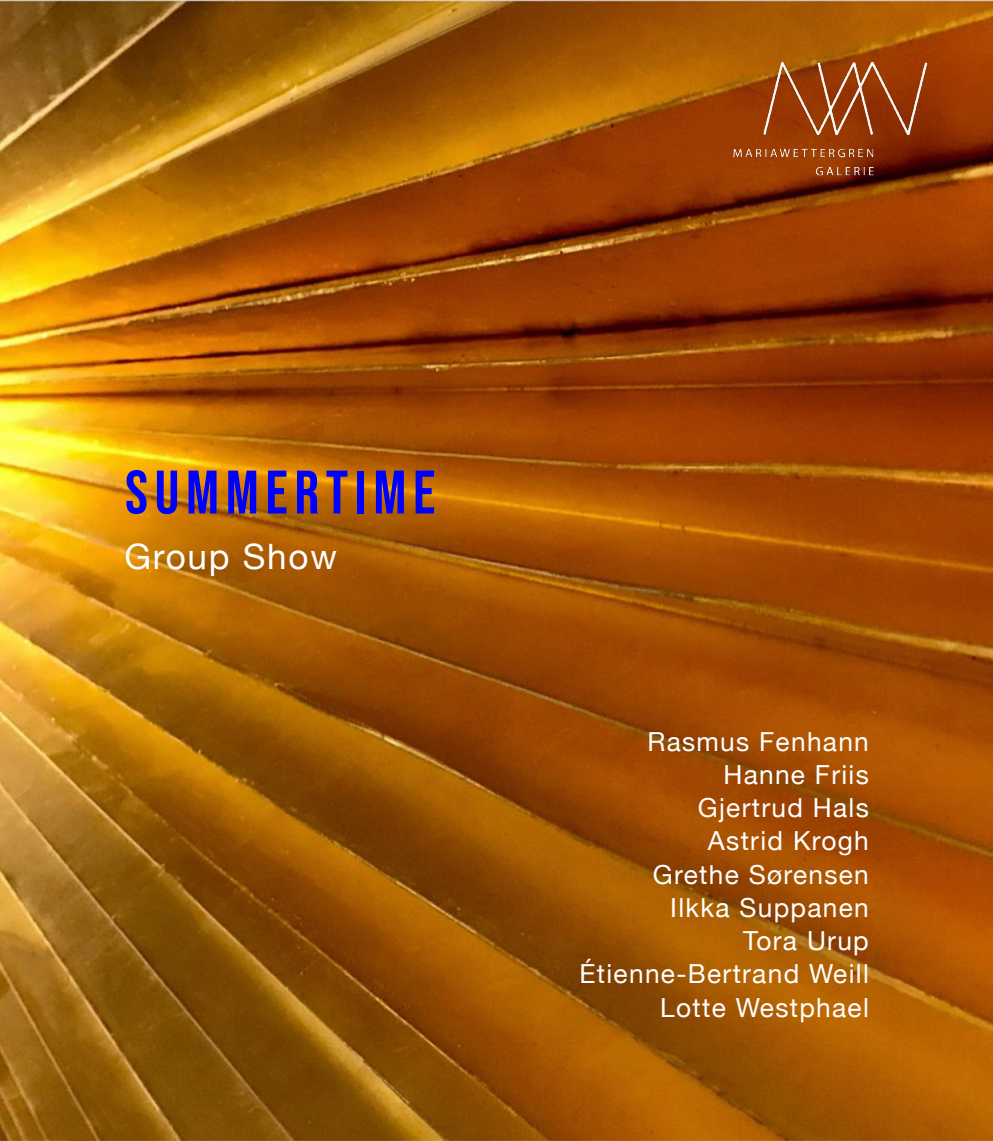
<style>
.page{position:relative;width:993px;height:1141px;background:#fff}
.page>*{position:absolute;margin:0;border:0;box-sizing:border-box;transform-origin:0 0}
.t1{font:61.25px "Bebas Neue";letter-spacing:.11em;color:#00f}
.t2{font:35px "Helvetica Neue";letter-spacing:.05em;color:#fff}
.t3{font:26.25px/33.2px "Helvetica Neue";letter-spacing:.05em;color:#fff;text-align:right}
</style>
<div class="page">
<img style="left:0;top:0;width:992px;height:1141px">
<img style="left:728px;top:62px;width:202px;height:115px">
<h1 class="t1" style="left:125px;top:458px;width:311px">SUMMERTIME</h1>
<h2 class="t2" style="left:125px;top:532px;width:214px">Group Show</h2>
<p class="t3" style="left:579px;top:726px;width:291px">Rasmus Fenhann<br>Hanne Friis<br>Gjertrud Hals<br>Astrid Krogh<br>Grethe Sørensen<br>Ilkka Suppanen<br>Tora Urup<br>Étienne-Bertrand Weill<br>Lotte Westphael</p>
</div>
